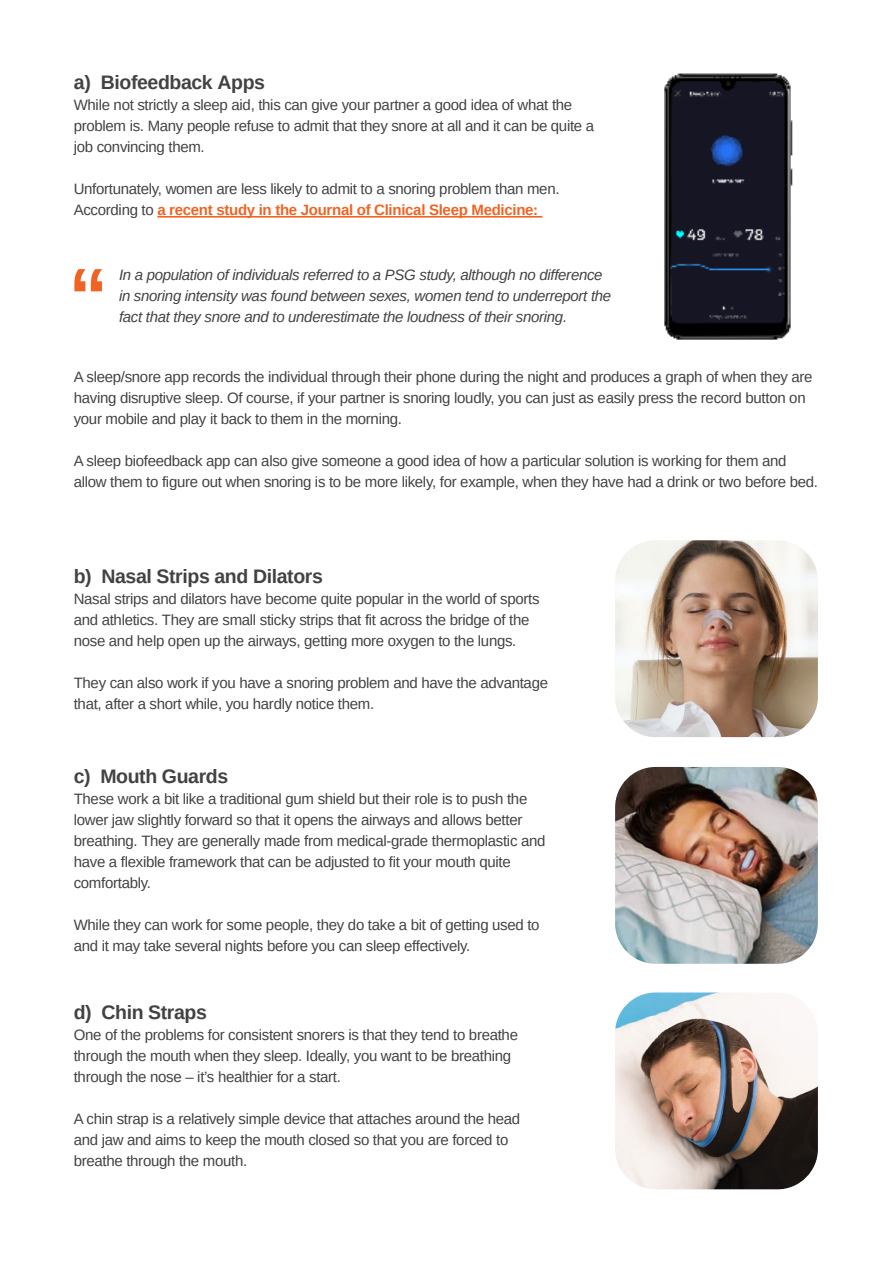
<style>
.page{position:relative;width:893px;height:1263px;background:#fff}
.page>*{position:absolute;margin:0;border:0;box-sizing:border-box;transform-origin:0 0}
.t1{font:700 19.5px "Arimo";letter-spacing:-.02em;color:#424242}
.t2{font:15px/21px "Arimo";letter-spacing:-.02em;color:#424242}
.t3{font:italic 15px/21px "Arimo";letter-spacing:-.02em;color:#424242}
.s1{font-weight:700;color:#f16322}
</style>
<div class="page">
<img style="left:615px;top:540px;width:203px;height:197px">
<hr style="left:157px;top:216px;width:385px;height:2px;background:#f16322">
<img style="left:615px;top:767px;width:203px;height:197px">
<img style="left:615px;top:992px;width:203px;height:197px">
<img style="left:664px;top:73px;width:129px;height:267px">
<svg style="left:74px;top:269px;width:28px;height:22px"></svg>
<h1 class="t1" style="left:74px;top:69px;width:193px">a) Biofeedback Apps</h1>
<p class="t2" style="left:74px;top:95px;width:522px">While not strictly a sleep aid, this can give your partner a good idea of what the problem is. Many people refuse to admit that they snore at all and it can be quite a job convincing them.</p>
<p class="t2" style="left:74px;top:179px;width:487px">Unfortunately, women are less likely to admit to a snoring problem than men.<br>According to <span class="s1">a recent study in the Journal of Clinical Sleep Medicine:</span></p>
<p class="t3" style="left:119px;top:264px;width:494px">In a population of individuals referred to a PSG study, although no difference in snoring intensity was found between sexes, women tend to underreport the fact that they snore and to underestimate the loudness of their snoring.</p>
<p class="t2" style="left:74px;top:367px;width:740px">A sleep/snore app records the individual through their phone during the night and produces a graph of when they are having disruptive sleep. Of course, if your partner is snoring loudly, you can just as easily press the record button on your mobile and play it back to them in the morning.</p>
<p class="t2" style="left:74px;top:451px;width:746px">A sleep biofeedback app can also give someone a good idea of how a particular solution is working for them and allow them to figure out when snoring is to be more likely, for example, when they have had a drink or two before bed.</p>
<h1 class="t1" style="left:74px;top:563px;width:251px">b) Nasal Strips and Dilators</h1>
<p class="t2" style="left:74px;top:588px;width:467px">Nasal strips and dilators have become quite popular in the world of sports and athletics. They are small sticky strips that fit across the bridge of the nose and help open up the airways, getting more oxygen to the lungs.</p>
<p class="t2" style="left:74px;top:672px;width:476px">They can also work if you have a snoring problem and have the advantage that, after a short while, you hardly notice them.</p>
<h1 class="t1" style="left:74px;top:763px;width:156px">c) Mouth Guards</h1>
<p class="t2" style="left:74px;top:788px;width:473px">These work a bit like a traditional gum shield but their role is to push the lower jaw slightly forward so that it opens the airways and allows better breathing. They are generally made from medical-grade thermoplastic and have a flexible framework that can be adjusted to fit your mouth quite comfortably.</p>
<p class="t2" style="left:74px;top:914px;width:467px">While they can work for some people, they do take a bit of getting used to and it may take several nights before you can sleep effectively.</p>
<h1 class="t1" style="left:74px;top:999px;width:135px">d) Chin Straps</h1>
<p class="t2" style="left:74px;top:1024px;width:446px">One of the problems for consistent snorers is that they tend to breathe through the mouth when they sleep. Ideally, you want to be breathing through the nose – it’s healthier for a start.</p>
<p class="t2" style="left:74px;top:1108px;width:448px">A chin strap is a relatively simple device that attaches around the head and jaw and aims to keep the mouth closed so that you are forced to breathe through the mouth.</p>
</div>
